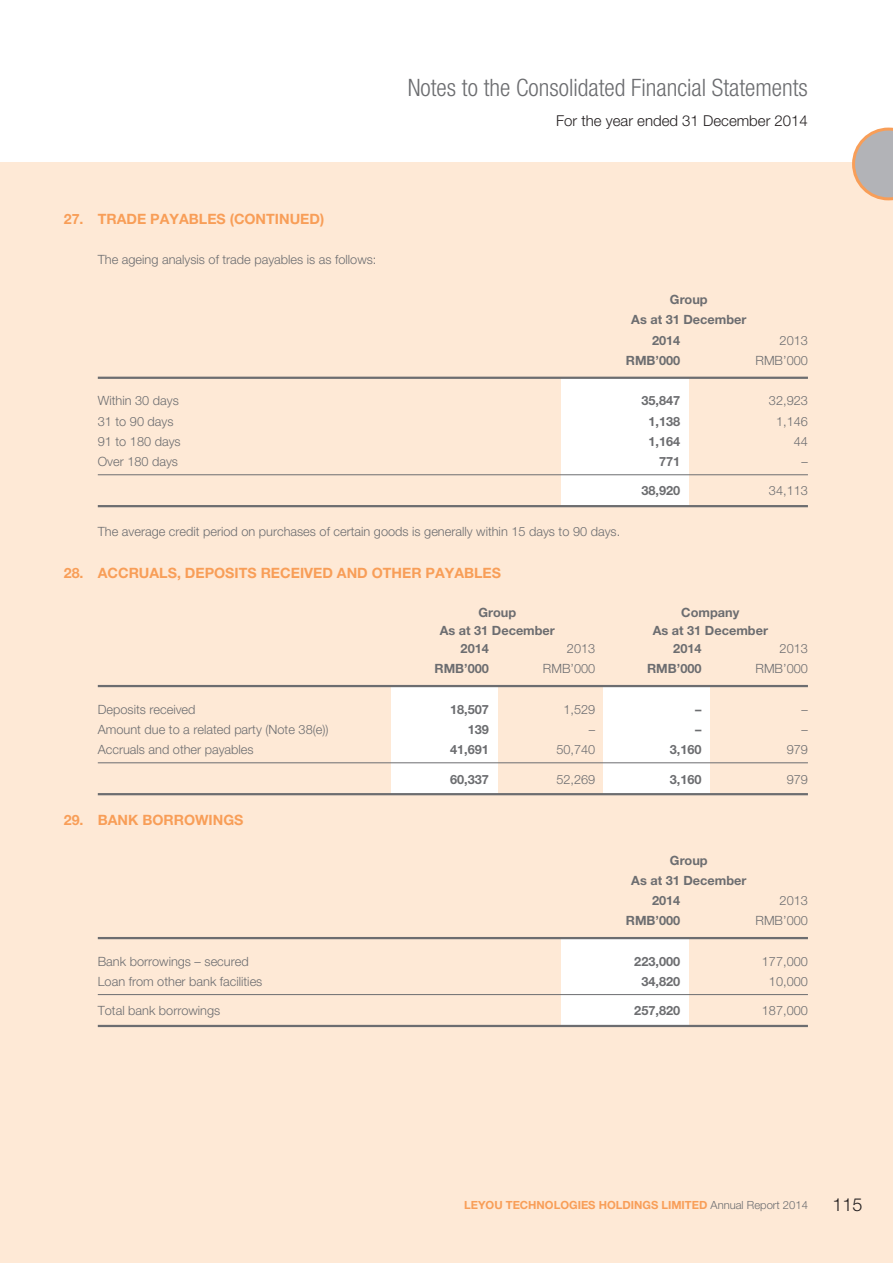
<style>
.page{position:relative;width:893px;height:1263px;background:#fff}
.page>*{position:absolute;margin:0;border:0;box-sizing:border-box;transform-origin:0 0}
.t1{font:300 condensed 24px "Helvetica Neue LT Std";color:#6c6d70}
.t2{font:300 18px "Helvetica Neue LT Std";color:#231f20}
.t3{font:300 15px "Helvetica Neue LT Std";color:#231f20}
.t4{font:700 14.25px "Helvetica Neue LT Std";color:#f89e58}
.t5{font:300 12.75px "Helvetica Neue LT Std";color:#6c6d70}
.t6{font:700 12.75px "Helvetica Neue LT Std";color:#6c6d70}
.t7{font:700 11.25px "Helvetica Neue LT Std";color:#f89e58}
.t8{font:300 11.25px "Helvetica Neue LT Std";color:#6c6d70}
.s1{font-weight:300;color:#6c6d70}
</style>
<div class="page">
<div style="left:0;top:162px;width:893px;height:1101px;background:#fee9d6"></div>
<svg style="left:852px;top:128px;width:41px;height:72px"></svg>
<div style="left:561px;top:938px;width:128px;height:88px;background:#fff"></div>
<div style="left:391px;top:686px;width:106px;height:108px;background:#fff"></div>
<div style="left:604px;top:686px;width:106px;height:108px;background:#fff"></div>
<div style="left:561px;top:378px;width:128px;height:129px;background:#fff"></div>
<hr style="left:98px;top:377px;width:710px;height:2px;background:#6c6d70">
<hr style="left:98px;top:474px;width:710px;height:1px;background:#6c6d70">
<hr style="left:98px;top:505px;width:710px;height:2px;background:#6c6d70">
<hr style="left:98px;top:685px;width:710px;height:2px;background:#6c6d70">
<hr style="left:98px;top:762px;width:710px;height:1px;background:#6c6d70">
<hr style="left:98px;top:793px;width:710px;height:2px;background:#6c6d70">
<hr style="left:98px;top:937px;width:710px;height:2px;background:#6c6d70">
<hr style="left:98px;top:994px;width:710px;height:1px;background:#6c6d70">
<hr style="left:98px;top:1025px;width:710px;height:2px;background:#6c6d70">
<h1 class="t1" style="left:408px;top:79px;width:402px">Notes to the Consolidated Financial Statements</h1>
<p class="t3" style="left:556px;top:115px;width:253px">For the year ended 31 December 2014</p>
<p class="t4" style="left:64px;top:214px;width:262px">27. TRADE PAYABLES (CONTINUED)</p>
<p class="t5" style="left:98px;top:255px;width:280px">The ageing analysis of trade payables is as follows:</p>
<p class="t6" style="left:670px;top:295px;width:39px">Group</p>
<p class="t6" style="left:631px;top:315px;width:117px">As at 31 December</p>
<p class="t6" style="left:652px;top:336px;width:30px">2014</p>
<p class="t5" style="left:780px;top:336px;width:30px">2013</p>
<p class="t6" style="left:626px;top:356px;width:56px">RMB’000</p>
<p class="t5" style="left:755px;top:356px;width:54px">RMB’000</p>
<p class="t5" style="left:98px;top:396px;width:82px">Within 30 days</p>
<p class="t6" style="left:641px;top:396px;width:40px">35,847</p>
<p class="t5" style="left:769px;top:396px;width:40px">32,923</p>
<p class="t5" style="left:98px;top:417px;width:77px">31 to 90 days</p>
<p class="t6" style="left:648px;top:417px;width:33px">1,138</p>
<p class="t5" style="left:776px;top:417px;width:33px">1,146</p>
<p class="t5" style="left:98px;top:437px;width:84px">91 to 180 days</p>
<p class="t6" style="left:648px;top:437px;width:33px">1,164</p>
<p class="t5" style="left:794px;top:437px;width:16px">44</p>
<p class="t5" style="left:98px;top:457px;width:82px">Over 180 days</p>
<p class="t6" style="left:659px;top:457px;width:23px">771</p>
<p class="t5" style="left:801px;top:457px;width:8px">–</p>
<p class="t6" style="left:641px;top:486px;width:40px">38,920</p>
<p class="t5" style="left:769px;top:486px;width:40px">34,113</p>
<p class="t5" style="left:98px;top:527px;width:524px">The average credit period on purchases of certain goods is generally within 15 days to 90 days.</p>
<p class="t4" style="left:64px;top:568px;width:439px">28. ACCRUALS, DEPOSITS RECEIVED AND OTHER PAYABLES</p>
<p class="t6" style="left:478px;top:608px;width:39px">Group</p>
<p class="t6" style="left:681px;top:608px;width:60px">Company</p>
<p class="t6" style="left:440px;top:626px;width:117px">As at 31 December</p>
<p class="t6" style="left:653px;top:626px;width:117px">As at 31 December</p>
<p class="t6" style="left:461px;top:644px;width:30px">2014</p>
<p class="t5" style="left:567px;top:644px;width:30px">2013</p>
<p class="t6" style="left:673px;top:644px;width:30px">2014</p>
<p class="t5" style="left:780px;top:644px;width:30px">2013</p>
<p class="t6" style="left:434px;top:664px;width:56px">RMB’000</p>
<p class="t5" style="left:543px;top:664px;width:54px">RMB’000</p>
<p class="t6" style="left:647px;top:664px;width:56px">RMB’000</p>
<p class="t5" style="left:755px;top:664px;width:54px">RMB’000</p>
<p class="t5" style="left:98px;top:705px;width:99px">Deposits received</p>
<p class="t6" style="left:450px;top:705px;width:40px">18,507</p>
<p class="t5" style="left:563px;top:705px;width:33px">1,529</p>
<p class="t6" style="left:695px;top:705px;width:8px">–</p>
<p class="t5" style="left:802px;top:705px;width:8px">–</p>
<p class="t5" style="left:98px;top:725px;width:232px">Amount due to a related party (Note 38(e))</p>
<p class="t6" style="left:468px;top:725px;width:23px">139</p>
<p class="t5" style="left:589px;top:725px;width:8px">–</p>
<p class="t6" style="left:695px;top:725px;width:8px">–</p>
<p class="t5" style="left:802px;top:725px;width:8px">–</p>
<p class="t5" style="left:98px;top:745px;width:157px">Accruals and other payables</p>
<p class="t6" style="left:450px;top:745px;width:40px">41,691</p>
<p class="t5" style="left:556px;top:745px;width:40px">50,740</p>
<p class="t6" style="left:670px;top:745px;width:33px">3,160</p>
<p class="t5" style="left:787px;top:745px;width:23px">979</p>
<p class="t6" style="left:450px;top:774px;width:40px">60,337</p>
<p class="t5" style="left:556px;top:774px;width:40px">52,269</p>
<p class="t6" style="left:670px;top:774px;width:33px">3,160</p>
<p class="t5" style="left:787px;top:774px;width:23px">979</p>
<p class="t4" style="left:64px;top:815px;width:181px">29. BANK BORROWINGS</p>
<p class="t6" style="left:670px;top:855px;width:39px">Group</p>
<p class="t6" style="left:631px;top:876px;width:117px">As at 31 December</p>
<p class="t6" style="left:652px;top:896px;width:30px">2014</p>
<p class="t5" style="left:780px;top:896px;width:30px">2013</p>
<p class="t6" style="left:626px;top:916px;width:56px">RMB’000</p>
<p class="t5" style="left:755px;top:916px;width:54px">RMB’000</p>
<p class="t5" style="left:98px;top:957px;width:152px">Bank borrowings – secured</p>
<p class="t6" style="left:634px;top:957px;width:48px">223,000</p>
<p class="t5" style="left:762px;top:957px;width:48px">177,000</p>
<p class="t5" style="left:98px;top:977px;width:166px">Loan from other bank facilities</p>
<p class="t6" style="left:641px;top:977px;width:40px">34,820</p>
<p class="t5" style="left:769px;top:977px;width:40px">10,000</p>
<p class="t5" style="left:98px;top:1006px;width:124px">Total bank borrowings</p>
<p class="t6" style="left:634px;top:1006px;width:48px">257,820</p>
<p class="t5" style="left:762px;top:1006px;width:48px">187,000</p>
<p class="t7" style="left:518px;top:1200px;width:79px">SUMPO FOOD</p>
<p class="t8" style="left:802px;top:1200px;width:8px">3</p>
<h2 class="t2" style="left:832px;top:1198px;width:32px">115</h2>
<p class="t7" style="left:464px;top:1200px;width:345px">LEYOU TECHNOLOGIES HOLDINGS LIMITED <span class="s1">Annual Report 2014</span></p>
</div>
